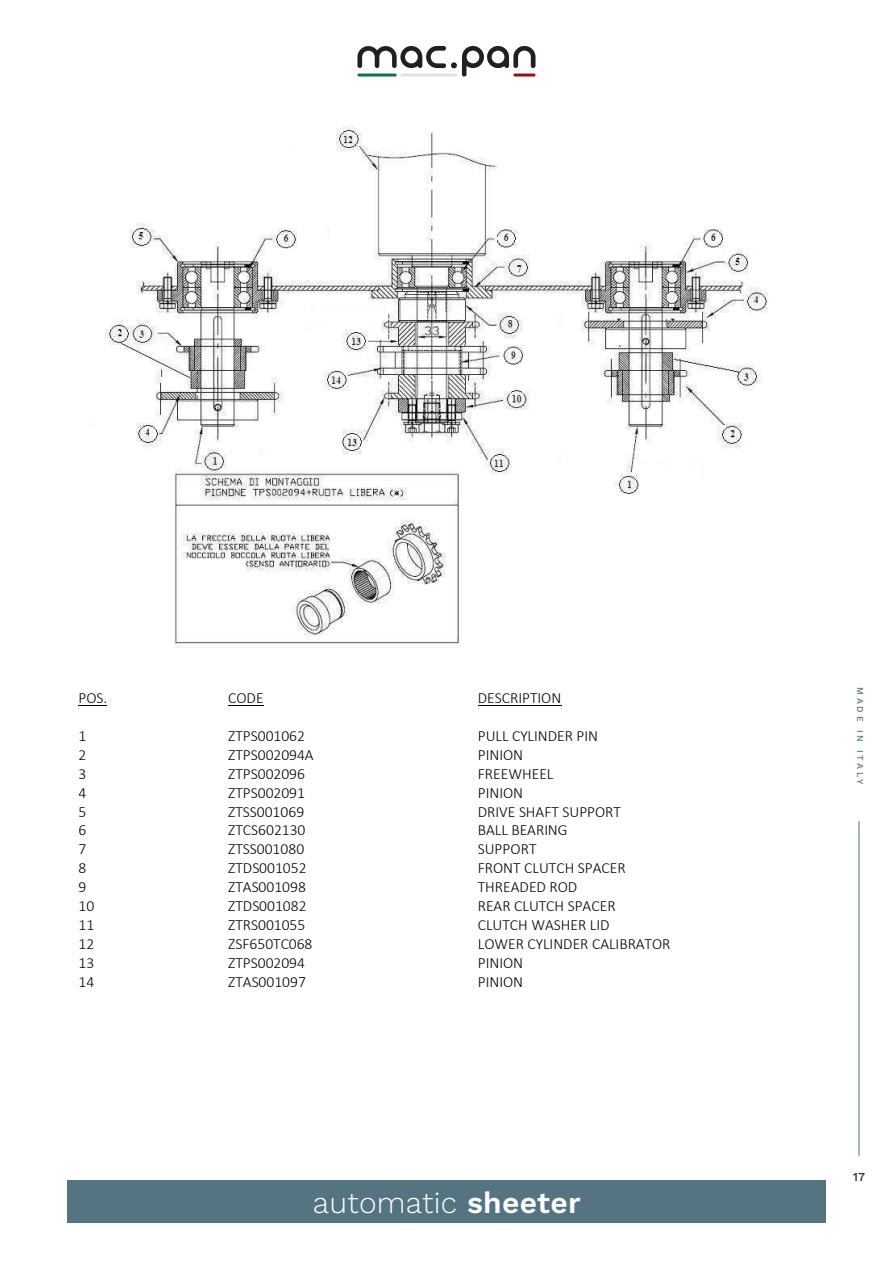
<style>
.page{position:relative;width:893px;height:1263px;background:#fff}
.page>*{position:absolute;margin:0;border:0;box-sizing:border-box;transform-origin:0 0}
.t1{font:30px "Work Sans";letter-spacing:.01em;color:#fff}
.t2{font:300 15.6px "Calibri";color:#000}
.t3{font:500 12px "Work Sans";color:#231f20}
.t4{font:500 9px "Work Sans";letter-spacing:.3em;color:#557482}
.s1{font-weight:600}
</style>
<div class="page">
<div style="left:67px;top:1180px;width:759px;height:42px;background:#557482"></div>
<hr style="left:859px;top:821px;width:1px;height:335px;background:#557482">
<img style="left:104px;top:125px;width:664px;height:522px">
<svg style="left:78px;top:705px;width:29px;height:1px"></svg>
<hr style="left:228px;top:705px;width:35px;height:1px;background:#000">
<hr style="left:478px;top:705px;width:83px;height:1px;background:#000">
<svg style="left:357px;top:46px;width:178px;height:31px"></svg>
<hr style="left:513px;top:74px;width:22px;height:3px;background:#990f13;border-radius:2px">
<hr style="left:400px;top:74px;width:57px;height:3px;background:#e0e1e3;border-radius:2px">
<hr style="left:357px;top:74px;width:40px;height:3px;background:#107546;border-radius:2px">
<p class="t2" style="left:78px;top:688px;width:30px">POS.</p>
<p class="t2" style="left:228px;top:688px;width:37px">CODE</p>
<p class="t2" style="left:478px;top:688px;width:85px">DESCRIPTION</p>
<p class="t2" style="left:78px;top:726px;width:9px">1</p>
<p class="t2" style="left:228px;top:726px;width:78px">ZTPS001062</p>
<p class="t2" style="left:478px;top:726px;width:122px">PULL CYLINDER PIN</p>
<p class="t2" style="left:78px;top:745px;width:9px">2</p>
<p class="t2" style="left:228px;top:745px;width:87px">ZTPS002094A</p>
<p class="t2" style="left:478px;top:745px;width:47px">PINION</p>
<p class="t2" style="left:78px;top:764px;width:9px">3</p>
<p class="t2" style="left:228px;top:764px;width:78px">ZTPS002096</p>
<p class="t2" style="left:478px;top:764px;width:77px">FREEWHEEL</p>
<p class="t2" style="left:78px;top:783px;width:9px">4</p>
<p class="t2" style="left:228px;top:783px;width:78px">ZTPS002091</p>
<p class="t2" style="left:478px;top:783px;width:47px">PINION</p>
<p class="t2" style="left:78px;top:802px;width:9px">5</p>
<p class="t2" style="left:228px;top:802px;width:78px">ZTSS001069</p>
<p class="t2" style="left:478px;top:802px;width:145px">DRIVE SHAFT SUPPORT</p>
<p class="t2" style="left:78px;top:821px;width:9px">6</p>
<p class="t2" style="left:228px;top:821px;width:79px">ZTCS602130</p>
<p class="t2" style="left:478px;top:821px;width:91px">BALL BEARING</p>
<p class="t2" style="left:78px;top:839px;width:9px">7</p>
<p class="t2" style="left:228px;top:839px;width:78px">ZTSS001080</p>
<p class="t2" style="left:478px;top:839px;width:60px">SUPPORT</p>
<p class="t2" style="left:78px;top:858px;width:9px">8</p>
<p class="t2" style="left:228px;top:858px;width:80px">ZTDS001052</p>
<p class="t2" style="left:478px;top:858px;width:149px">FRONT CLUTCH SPACER</p>
<p class="t2" style="left:78px;top:877px;width:9px">9</p>
<p class="t2" style="left:228px;top:877px;width:79px">ZTAS001098</p>
<p class="t2" style="left:478px;top:877px;width:101px">THREADED ROD</p>
<p class="t2" style="left:78px;top:896px;width:17px">10</p>
<p class="t2" style="left:228px;top:896px;width:80px">ZTDS001082</p>
<p class="t2" style="left:478px;top:896px;width:139px">REAR CLUTCH SPACER</p>
<p class="t2" style="left:78px;top:915px;width:17px">11</p>
<p class="t2" style="left:228px;top:915px;width:79px">ZTRS001055</p>
<p class="t2" style="left:478px;top:915px;width:133px">CLUTCH WASHER LID</p>
<p class="t2" style="left:78px;top:934px;width:17px">12</p>
<p class="t2" style="left:228px;top:934px;width:86px">ZSF650TC068</p>
<p class="t2" style="left:478px;top:934px;width:194px">LOWER CYLINDER CALIBRATOR</p>
<p class="t2" style="left:78px;top:953px;width:17px">13</p>
<p class="t2" style="left:228px;top:953px;width:78px">ZTPS002094</p>
<p class="t2" style="left:478px;top:953px;width:47px">PINION</p>
<p class="t2" style="left:78px;top:972px;width:17px">14</p>
<p class="t2" style="left:228px;top:972px;width:79px">ZTAS001097</p>
<p class="t2" style="left:478px;top:972px;width:47px">PINION</p>
<h1 class="t1" style="left:313px;top:1180px;width:270px">automatic <span class="s1">sheeter</span></h1>
<p class="t4" style="left:867px;top:687px;width:98px;rotate:90deg">MADE IN ITALY</p>
<p class="t3" style="left:853px;top:1168px;width:13px">17</p>
</div>
